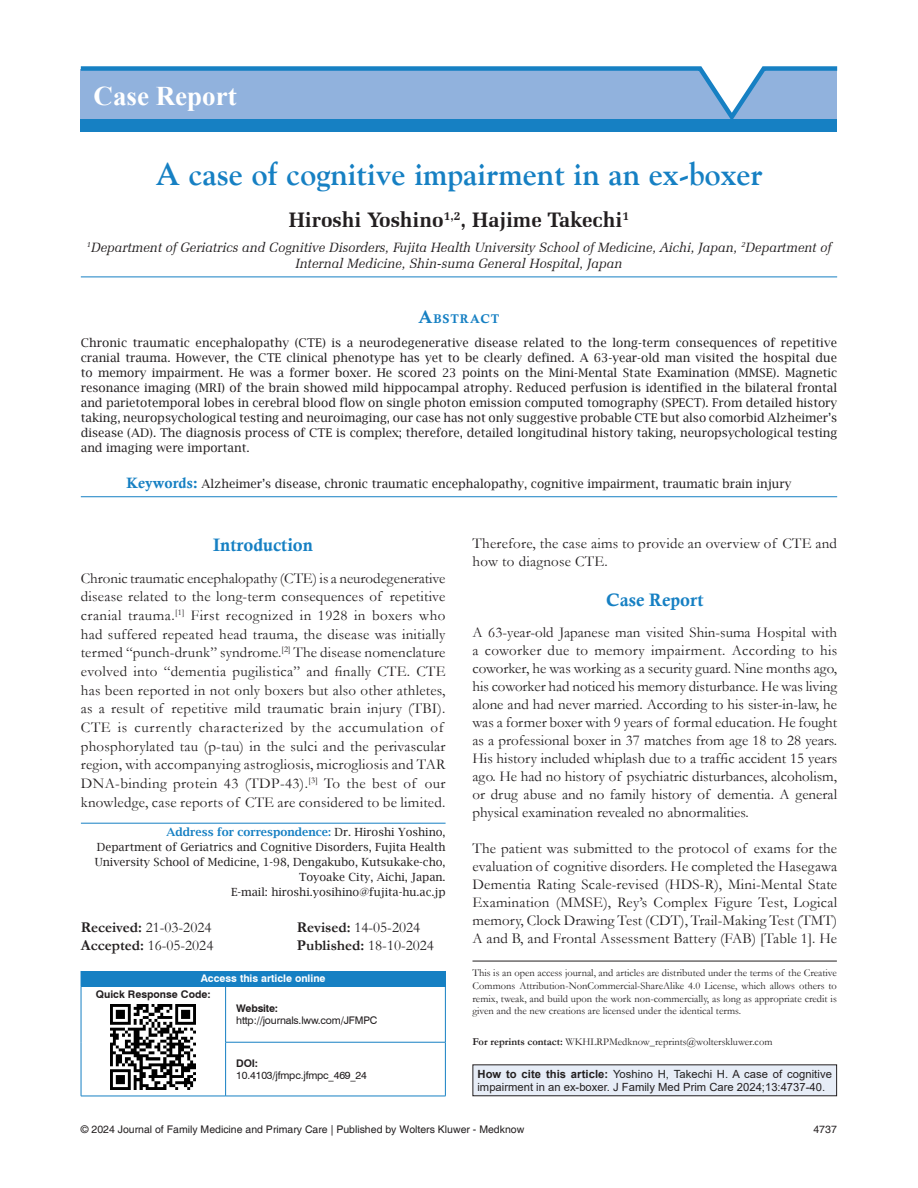
<style>
.page{position:relative;width:918px;height:1188px;background:#fff}
.page>*{position:absolute;margin:0;border:0;box-sizing:border-box;transform-origin:0 0}
.AT{font:700 31.5px "Goudy";color:#1680c3}
.AH{font:700 27px "Times New Roman";color:#fff}
.AU{font:700 21px "Zapf Elliptical 711 BT";color:#231f20}
.t1{font:18px "Calis MT Bol";color:#1680c3}
.TX{font:15px/18px "Garamond";letter-spacing:.015em;color:#231f20}
.TX-2{font:700 15px "Garamond";color:#231f20}
.AFF{font:italic 13.5px/16.2px "Zapf Elliptical 711 BT";color:#231f20;text-align:center}
.ABSH{font:12.6px "Calis MT Bol";letter-spacing:.07em;color:#1680c3}
.ABS{font:12px/15px "Lucida Bright";color:#231f20;text-align:justify}
.KWD{font:12px "Lucida Bright";color:#231f20}
.ADD{font:11.25px/15px "Lucida Bright";color:#231f20;text-align:right}
.HTC{font:11.25px/13.5px "Arial";color:#231f20}
.Reprint{font:10.5px/12.6px "Garamond";color:#231f20;text-align:justify}
.RF{font:10.5px "Helvetica";color:#231f20}
.WEB{font:10.5px/12.6px "Swiss 721 BT";letter-spacing:-.015em;color:#231f20}
.AAO{font:700 10.5px "Swiss 721 BT";color:#fff}
.QRC{font:700 10.5px "Swiss 721 BT";color:#231f20}
.s1{font-size:18px}
.s2{font-family:"Calis MT Bol";font-size:15px;color:#1680c3}
.s3{font-weight:600;color:#1680c3}
.s4{font-weight:700}
.s5{font-weight:400}
.s6{color:#222}
</style>
<div class="page">
<svg style="left:80px;top:66px;width:758px;height:59px;background:#8ab0db"></svg>
<div style="left:81px;top:119px;width:756px;height:13px;background:#1680c3"></div>
<hr style="left:81px;top:277px;width:756px;height:1px;background:#1680c3">
<hr style="left:81px;top:496px;width:756px;height:1px;background:#1680c3">
<div style="left:81px;top:971px;width:364px;height:15px;background:#1680c3"></div>
<svg style="left:445px;top:971px;width:1px;height:15px"></svg>
<hr style="left:81px;top:1096px;width:145px;height:1px;background:#1680c3">
<hr style="left:226px;top:1096px;width:220px;height:1px;background:#1680c3">
<hr style="left:81px;top:986px;width:145px;height:1px;background:#1680c3">
<hr style="left:81px;top:986px;width:1px;height:56px;background:#1680c3">
<hr style="left:81px;top:1042px;width:1px;height:54px;background:#1680c3">
<hr style="left:226px;top:986px;width:220px;height:1px;background:#1680c3">
<hr style="left:225px;top:986px;width:1px;height:56px;background:#1680c3">
<hr style="left:445px;top:986px;width:1px;height:56px;background:#1680c3">
<hr style="left:225px;top:1042px;width:221px;height:1px;background:#1680c3">
<hr style="left:225px;top:1042px;width:1px;height:54px;background:#1680c3">
<hr style="left:445px;top:1042px;width:1px;height:54px;background:#1680c3">
<img style="left:111px;top:1004px;width:85px;height:85px">
<hr style="left:81px;top:823px;width:365px;height:1px;background:#1680c3">
<div style="left:473px;top:1065px;width:364px;height:31px;background:#e7edf7"></div>
<div style="left:472px;top:1064px;width:365px;height:32px;border:1px solid #231f20"></div>
<hr style="left:472px;top:961px;width:365px;height:1px;background:#231f20">
<p class="AH" style="left:94px;top:77px;width:145px">Case Report</p>
<p class="AT" style="left:155px;top:155px;width:609px">A case of cognitive impairment in an ex‑boxer</p>
<p class="AU" style="left:289px;top:207px;width:342px">Hiroshi Yoshino<sup>1,2</sup>, Hajime Takechi<sup>1</sup></p>
<p class="AFF" style="left:87px;top:239px;width:746px"><sup>1</sup>Department of Geriatrics and Cognitive Disorders, Fujita Health University School of Medicine, Aichi, Japan, <sup>2</sup>Department of<br>Internal Medicine, Shin‑suma General Hospital, Japan</p>
<p class="ABSH" style="left:419px;top:312px;width:82px"><span class="s1">A</span>BSTRACT</p>
<p class="ABS" style="left:81px;top:335px;width:758px">Chronic traumatic encephalopathy (CTE) is a neurodegenerative disease related to the long‑term consequences of repetitive cranial trauma. However, the CTE clinical phenotype has yet to be clearly defined. A 63‑year‑old man visited the hospital due to memory impairment. He was a former boxer. He scored 23 points on the Mini‑Mental State Examination (MMSE). Magnetic resonance imaging (MRI) of the brain showed mild hippocampal atrophy. Reduced perfusion is identified in the bilateral frontal and parietotemporal lobes in cerebral blood flow on single photon emission computed tomography (SPECT). From detailed history taking, neuropsychological testing and neuroimaging, our case has not only suggestive probable CTE but also comorbid Alzheimer’s disease (AD). The diagnosis process of CTE is complex; therefore, detailed longitudinal history taking, neuropsychological testing and imaging were important.</p>
<p class="KWD" style="left:127px;top:477px;width:666px"><span class="s2">Keywords:</span> Alzheimer’s disease, chronic traumatic encephalopathy, cognitive impairment, traumatic brain injury</p>
<h1 class="t1" style="left:213px;top:535px;width:101px">Introduction</h1>
<p class="TX" style="left:81px;top:568px;width:366px;line-height:18.6px">Chronic traumatic encephalopathy (CTE) is a neurodegenerative disease related to the long‑term consequences of repetitive cranial trauma.<sup>[1]</sup> First recognized in 1928 in boxers who had suffered repeated head trauma, the disease was initially termed “punch‑drunk” syndrome.<sup>[2]</sup> The disease nomenclature evolved into “dementia pugilistica” and finally CTE. CTE has been reported in not only boxers but also other athletes, as a result of repetitive mild traumatic brain injury (TBI).<br>CTE is currently characterized by the accumulation of phosphorylated tau (p‑tau) in the sulci and the perivascular region, with accompanying astrogliosis, microgliosis and TAR DNA‑binding protein 43 (TDP‑43).<sup>[3]</sup> To the best of our knowledge, case reports of CTE are considered to be limited.</p>
<p class="ADD" style="left:95px;top:825px;width:352px"><span class="s3">Address for correspondence:</span> Dr. Hiroshi Yoshino,<br>Department of Geriatrics and Cognitive Disorders, Fujita Health University School of Medicine, 1‑98, Dengakubo, Kutsukake‑cho, Toyoake City, Aichi, Japan.<br>E‑mail: hiroshi.yosihino@fujita‑hu.ac.jp</p>
<p class="TX" style="left:81px;top:918px;width:132px"><span class="s4">Received:</span> 21‑03‑2024</p>
<p class="TX" style="left:297px;top:918px;width:125px"><span class="s4">Revised:</span> 14‑05‑2024</p>
<p class="TX" style="left:81px;top:936px;width:134px"><span class="s4">Accepted:</span> 16‑05‑2024</p>
<p class="TX-2" style="left:297px;top:935px;width:139px">Published: <span class="s5">18-10-2024</span></p>
<p class="AAO" style="left:201px;top:971px;width:126px">Access this article online</p>
<p class="QRC" style="left:96px;top:987px;width:116px">Quick Response Code:</p>
<p class="WEB" style="left:236px;top:1002px;width:143px"><span class="s4">Website: </span>http://journals.lww.com/JFMPC</p>
<p class="WEB" style="left:236px;top:1057px;width:132px"><span class="s4">DOI:<br></span>10.4103/jfmpc.jfmpc_469_24</p>
<p class="TX" style="left:472px;top:534px;width:366px">Therefore, the case aims to provide an overview of CTE and how to diagnose CTE.</p>
<h1 class="t1" style="left:606px;top:589px;width:99px">Case Report</h1>
<p class="TX" style="left:472px;top:622px;width:366px;text-align:justify">A 63‑year‑old Japanese man visited Shin‑suma Hospital with a coworker due to memory impairment. According to his coworker, he was working as a security guard. Nine months ago, his coworker had noticed his memory disturbance. He was living alone and had never married. According to his sister‑in‑law, he was a former boxer with 9 years of formal education. He fought as a professional boxer in 37 matches from age 18 to 28 years.<br>His history included whiplash due to a traffic accident 15 years ago. He had no history of psychiatric disturbances, alcoholism, or drug abuse and no family history of dementia. A general physical examination revealed no abnormalities.</p>
<p class="TX" style="left:472px;top:839px;width:366px;text-align:justify">The patient was submitted to the protocol of exams for the evaluation of cognitive disorders. He completed the Hasegawa Dementia Rating Scale‑revised (HDS‑R), Mini‑Mental State Examination (MMSE), Rey’s Complex Figure Test, Logical memory, Clock Drawing Test (CDT), Trail‑Making Test (TMT)<br>A and B, and Frontal Assessment Battery (FAB) [Table 1]. He</p>
<p class="Reprint" style="left:472px;top:967px;width:366px">This is an open access journal, and articles are distributed under the terms of the Creative Commons Attribution‑NonCommercial‑ShareAlike 4.0 License, which allows others to remix, tweak, and build upon the work non‑commercially, as long as appropriate credit is given and the new creations are licensed under the identical terms.</p>
<p class="Reprint" style="left:472px;top:1035px;width:301px"><span class="s4">For reprints contact:</span> WKHLRPMedknow_reprints@wolterskluwer.com</p>
<p class="HTC" style="left:478px;top:1067px;width:356px"><span class="s4">How to cite this article:</span> <span class="s6">Yoshino H, Takechi H</span>. A case of cognitive impairment in an ex‑boxer. J Family Med Prim Care 2024;13:4737-40.</p>
<p class="RF" style="left:81px;top:1124px;width:445px">© 2024 Journal of Family Medicine and Primary Care | Published by Wolters Kluwer ‑ Medknow</p>
<p class="RF" style="left:813px;top:1124px;width:25px">4737</p>
</div>
